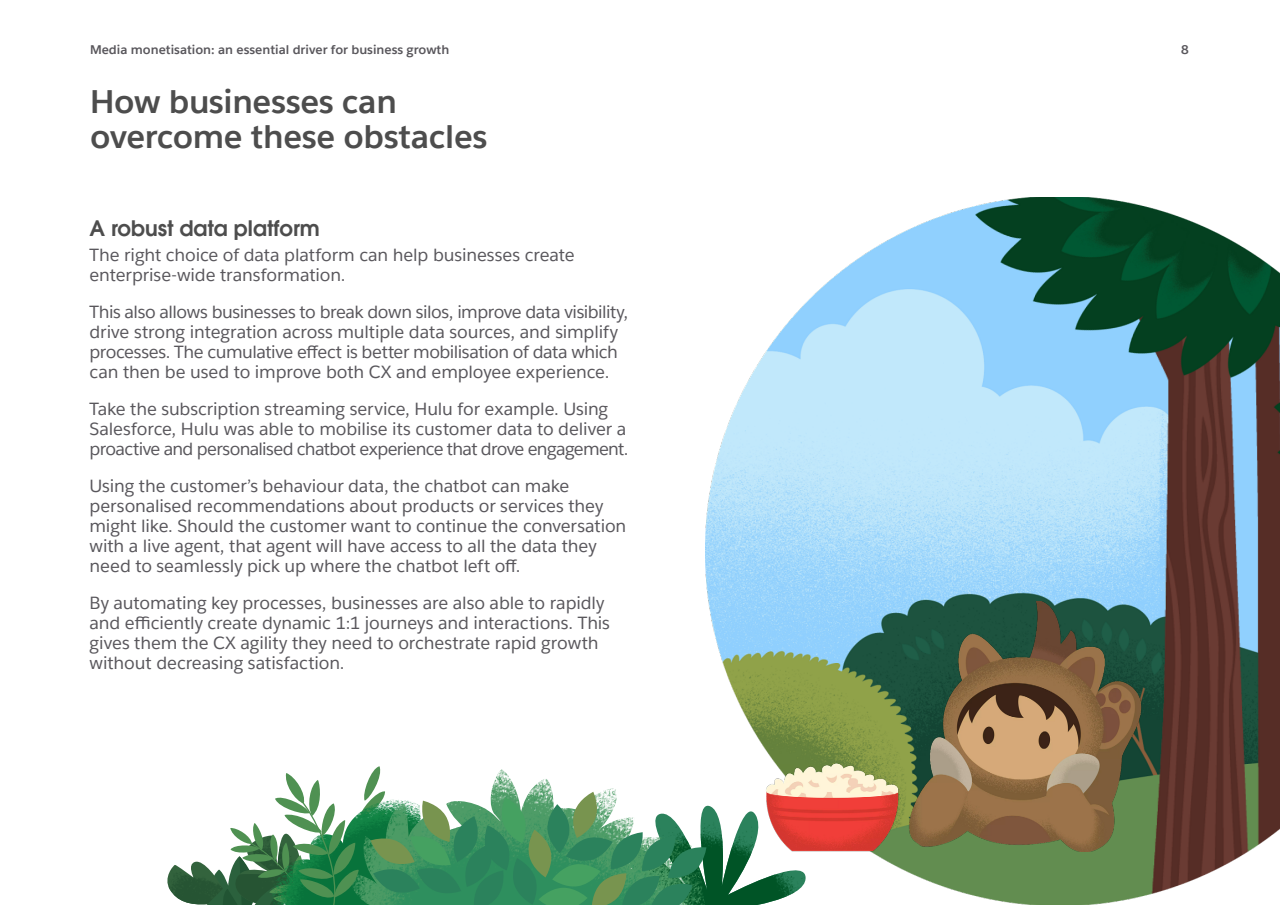
<style>
.page{position:relative;width:1280px;height:905px;background:#fff}
.page>*{position:absolute;margin:0;border:0;box-sizing:border-box;transform-origin:0 0}
.t1{font:700 32.5px/35px "Salesforce Sans";letter-spacing:-.01em;color:#4d4d4d}
.t2{font:600 21.25px "ITC Avant Garde Std";color:#4d4d4d}
.t3{font:17.5px/20px "Salesforce Sans";letter-spacing:-.01em;color:#59575c}
.t4{font:700 12.5px "Salesforce Sans";color:#59575c}
</style>
<div class="page">
<img style="left:705px;top:198px;width:575px;height:706px">
<img style="left:761px;top:601px;width:385px;height:250px">
<svg style="left:167px;top:766px;width:639px;height:139px"></svg>
<p class="t4" style="left:90px;top:42px;width:361px">Media monetisation: an essential driver for business growth</p>
<p class="t4" style="left:1181px;top:42px;width:9px">8</p>
<h1 class="t1" style="left:90px;top:84px;width:399px">How businesses can overcome these obstacles</h1>
<p class="t2" style="left:90px;top:214px;width:232px">A robust data platform</p>
<p class="t3" style="left:90px;top:245px;width:487px">The right choice of data platform can help businesses create enterprise-wide transformation.</p>
<p class="t3" style="left:90px;top:302px;width:540px">This also allows businesses to break down silos, improve data visibility, drive strong integration across multiple data sources, and simplify processes. The cumulative effect is better mobilisation of data which can then be used to improve both CX and employee experience.</p>
<p class="t3" style="left:90px;top:399px;width:540px">Take the subscription streaming service, Hulu for example. Using<br>Salesforce, Hulu was able to mobilise its customer data to deliver a proactive and personalised chatbot experience that drove engagement.</p>
<p class="t3" style="left:90px;top:476px;width:538px">Using the customer’s behaviour data, the chatbot can make personalised recommendations about products or services they might like. Should the customer want to continue the conversation with a live agent, that agent will have access to all the data they need to seamlessly pick up where the chatbot left off.</p>
<p class="t3" style="left:90px;top:593px;width:522px">By automating key processes, businesses are also able to rapidly and efficiently create dynamic 1:1 journeys and interactions. This gives them the CX agility they need to orchestrate rapid growth without decreasing satisfaction.</p>
</div>
